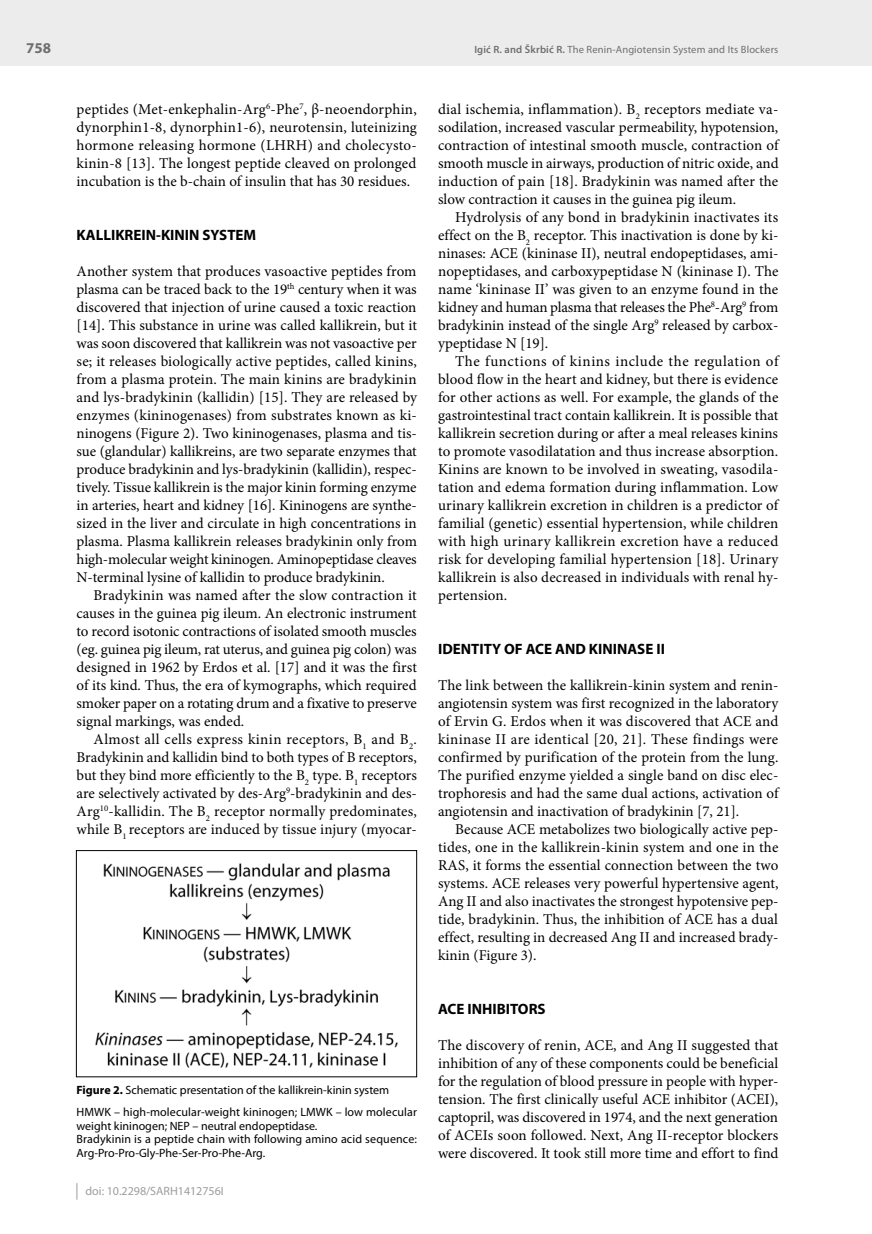
<style>
.page{position:relative;width:872px;height:1234px;background:#fff}
.page>*{position:absolute;margin:0;border:0;box-sizing:border-box;transform-origin:0 0}
.t1{font:15px/18px "Minion Pro";color:#000;text-align:justify}
.t2{font:700 15px "Myriad Pro";color:#000}
.t3{font:700 15px "Myriad Pro";color:#6f6f6e}
.t4{font:12px/13.5px "Myriad Pro";letter-spacing:.005em;color:#000}
.t5{font:12px "Myriad Pro";color:#9c9d9d}
.t6{font:10.5px "Myriad Pro";letter-spacing:.015em;color:#6f6f6e}
.s1{font-weight:700}
.s2{font-weight:600}
</style>
<div class="page">
<div style="left:0;top:0;width:872px;height:66px;background:#ececed"></div>
<svg style="left:77px;top:1183px;width:1px;height:16px"></svg>
<img style="left:95px;top:863px;width:303px;height:205px">
<div style="left:76px;top:850px;width:341px;height:226px;border:1px solid #000"></div>
<p class="t3" style="left:26px;top:40px;width:26px">758</p>
<p class="t1" style="left:77px;top:100px;width:342px">peptides (Met-enkephalin-Arg<sup>6</sup>-Phe<sup>7</sup>, β-neoendorphin, dynorphin1-8, dynorphin1-6), neurotensin, luteinizing hormone releasing hormone (LHRH) and cholecysto&shy;kinin-8 [13]. The longest peptide cleaved on prolonged incubation is the b-chain of insulin that has 30 residues.</p>
<p class="t2" style="left:77px;top:226px;width:181px">KALLIKREIN-KININ SYSTEM</p>
<p class="t1" style="left:77px;top:262px;width:342px">Another system that produces vasoactive peptides from plasma can be traced back to the 19<sup>th</sup> century when it was discovered that injection of urine caused a toxic reaction [14]. This substance in urine was called kallikrein, but it was soon discovered that kallikrein was not vasoactive per se; it releases biologically active peptides, called kinins, from a plasma protein. The main kinins are bradykinin and lys-bradykinin (kallidin) [15]. They are released by enzymes (kininogenases) from substrates known as ki&shy;ninogens (Figure 2). Two kininogenases, plasma and tis&shy;sue (glandular) kallikreins, are two separate enzymes that produce bradykinin and lys-bradykinin (kallidin), respec&shy;tively. Tissue kallikrein is the major kinin forming enzyme in arteries, heart and kidney [16]. Kininogens are synthe&shy;sized in the liver and circulate in high concentrations in plasma. Plasma kallikrein releases bradykinin only from high-molecular weight kininogen. Aminopeptidase cleaves N-terminal lysine of kallidin to produce bradykinin.</p>
<p class="t1" style="left:77px;top:586px;width:342px;text-indent:17px">Bradykinin was named after the slow contraction it causes in the guinea pig ileum. An electronic instrument to record isotonic contractions of isolated smooth muscles (eg. guinea pig ileum, rat uterus, and guinea pig colon) was designed in 1962 by Erdos et al. [17] and it was the first of its kind. Thus, the era of kymographs, which required smoker paper on a rotating drum and a fixative to preserve signal markings, was ended.</p>
<p class="t1" style="left:77px;top:730px;width:342px;text-indent:17px">Almost all cells express kinin receptors, B<sub>1</sub> and B<sub>2</sub>.<br>Bradykinin and kallidin bind to both types of B receptors, but they bind more efficiently to the B<sub>2</sub> type. B<sub>1</sub> receptors are selectively activated by des-Arg<sup>9</sup>-bradykinin and des-Arg<sup>10</sup>-kallidin. The B<sub>2</sub> receptor normally predominates, while B<sub>1</sub> receptors are induced by tissue injury (myocar-</p>
<p class="t4" style="left:77px;top:1079px;width:342px;line-height:22px"><span class="s1">Figure 2.</span> Schematic presentation of the kallikrein-kinin system<br>HMWK – high-molecular-weight kininogen; LMWK – low molecular</p>
<p class="t4" style="left:77px;top:1119px;width:342px">weight kininogen; NEP – neutral endopeptidase.<br>Bradykinin is a peptide chain with following amino acid sequence:<br>Arg-Pro-Pro-Gly-Phe-Ser-Pro-Phe-Arg.</p>
<p class="t5" style="left:86px;top:1184px;width:140px">doi: 10.2298/SARH1412756I</p>
<p class="t6" style="left:474px;top:44px;width:305px"><span class="s2">Igić R. and Škrbić R.</span> The Renin-Angiotensin System and Its Blockers</p>
<p class="t1" style="left:438px;top:100px;width:342px">dial ischemia, inflammation). B<sub>2</sub> receptors mediate va&shy;sodilation, increased vascular permeability, hypotension, contraction of intestinal smooth muscle, contraction of smooth muscle in airways, production of nitric oxide, and induction of pain [18]. Bradykinin was named after the slow contraction it causes in the guinea pig ileum.</p>
<p class="t1" style="left:438px;top:208px;width:342px;text-indent:17px">Hydrolysis of any bond in bradykinin inactivates its effect on the B<sub>2</sub> receptor. This inactivation is done by ki&shy;ninases: ACE (kininase II), neutral endopeptidases, ami&shy;nopeptidases, and carboxypeptidase N (kininase I). The name ‘kininase II’ was given to an enzyme found in the kidney and human plasma that releases the Phe<sup>8</sup>-Arg<sup>9</sup> from bradykinin instead of the single Arg<sup>9</sup> released by carbox&shy;ypeptidase N [19].</p>
<p class="t1" style="left:438px;top:352px;width:342px;text-indent:17px">The functions of kinins include the regulation of blood flow in the heart and kidney, but there is evidence for other actions as well. For example, the glands of the gastrointestinal tract contain kallikrein. It is possible that kallikrein secretion during or after a meal releases kinins to promote vasodilatation and thus increase absorption.<br>Kinins are known to be involved in sweating, vasodila&shy;tation and edema formation during inflammation. Low urinary kallikrein excretion in children is a predictor of familial (genetic) essential hypertension, while children with high urinary kallikrein excretion have a reduced risk for developing familial hypertension [18]. Urinary kallikrein is also decreased in individuals with renal hy&shy;pertension.</p>
<p class="t2" style="left:438px;top:640px;width:228px">IDENTITY OF ACE AND KININASE II</p>
<p class="t1" style="left:438px;top:676px;width:342px">The link between the kallikrein-kinin system and renin&shy;angiotensin system was first recognized in the laboratory of Ervin G. Erdos when it was discovered that ACE and kininase II are identical [20, 21]. These findings were confirmed by purification of the protein from the lung.<br>The purified enzyme yielded a single band on disc elec&shy;trophoresis and had the same dual actions, activation of angiotensin and inactivation of bradykinin [7, 21].</p>
<p class="t1" style="left:438px;top:820px;width:342px;text-indent:17px">Because ACE metabolizes two biologically active pep&shy;tides, one in the kallikrein-kinin system and one in the RAS, it forms the essential connection between the two systems. ACE releases very powerful hypertensive agent, Ang II and also inactivates the strongest hypotensive pep&shy;tide, bradykinin. Thus, the inhibition of ACE has a dual effect, resulting in decreased Ang II and increased brady&shy;kinin (Figure 3).</p>
<p class="t2" style="left:438px;top:1000px;width:109px">ACE INHIBITORS</p>
<p class="t1" style="left:438px;top:1036px;width:342px">The discovery of renin, ACE, and Ang II suggested that inhibition of any of these components could be beneficial for the regulation of blood pressure in people with hyper&shy;tension. The first clinically useful ACE inhibitor (ACEI), captopril, was discovered in 1974, and the next generation of ACEIs soon followed. Next, Ang II-receptor blockers were discovered. It took still more time and effort to find</p>
</div>
